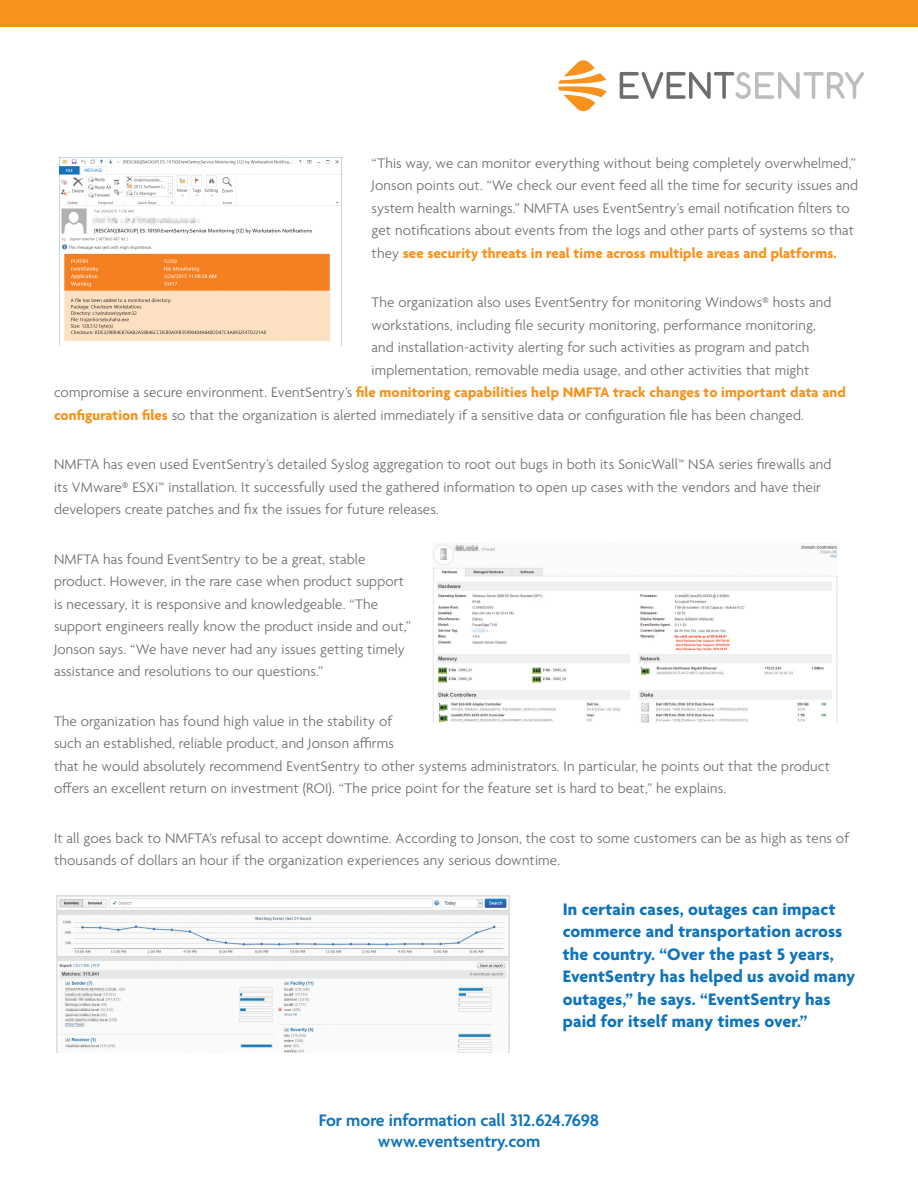
<style>
.page{position:relative;width:918px;height:1188px;background:#fff}
.page>*{position:absolute;margin:0;border:0;box-sizing:border-box;transform-origin:0 0}
.t1{font:700 18px/22.5px "Agenda";letter-spacing:.01em;color:#1074bc}
.t2{font:600 18px "Agenda";color:#1074bc}
.t3{font:300 15px/22.5px "Agenda";letter-spacing:.01em;color:#6c6d70}
.t4{font:700 15px "Agenda";letter-spacing:.01em;color:#f7931d}
.s1{font-weight:700;color:#f7931d}
.s2{font-weight:300;color:#6c6d70}
</style>
<div class="page">
<svg style="left:620px;top:72px;width:244px;height:27px"></svg>
<svg style="left:558px;top:60px;width:49px;height:52px"></svg>
<div style="left:0;top:0;width:918px;height:27px;background:#f7931d"></div>
<img style="left:433px;top:544px;width:405px;height:179px">
<img style="left:60px;top:157px;width:281px;height:184px">
<img style="left:57px;top:896px;width:453px;height:157px">
<p class="t3" style="left:372px;top:153px;width:488px">“This way, we can monitor everything without being completely overwhelmed,” Jonson points out. “We check our event feed all the time for security issues and system health warnings.” NMFTA uses EventSentry’s email notification filters to get notifications about events from the logs and other parts of systems so that they <span class="s1">see security threats in real time across multiple areas and platforms.</span></p>
<p class="t3" style="left:372px;top:292px;width:461px">The organization also uses EventSentry for monitoring Windows® hosts and</p>
<p class="t3" style="left:372px;top:315px;width:446px">workstations, including file security monitoring, performance monitoring,</p>
<p class="t3" style="left:372px;top:337px;width:439px">and installation-activity alerting for such activities as program and patch</p>
<p class="t3" style="left:372px;top:360px;width:439px">implementation, removable media usage, and other activities that might</p>
<p class="t4" style="left:54px;top:384px;width:794px"><span class="s2">compromise a secure environment. EventSentry’s</span> file monitoring capabilities help NMFTA track changes to important data and</p>
<p class="t3" style="left:54px;top:405px;width:751px"><span class="s1">configuration files</span> so that the organization is alerted immediately if a sensitive data or configuration file has been changed.</p>
<p class="t3" style="left:54px;top:454px;width:779px">NMFTA has even used EventSentry’s detailed Syslog aggregation to root out bugs in both its SonicWall™ NSA series firewalls and its VMware® ESXi™ installation. It successfully used the gathered information to open up cases with the vendors and have their developers create patches and fix the issues for future releases.</p>
<p class="t3" style="left:54px;top:549px;width:358px">NMFTA has found EventSentry to be a great, stable product. However, in the rare case when product support is necessary, it is responsive and knowledgeable. “The support engineers really know the product inside and out,” Jonson says. “We have never had any issues getting timely assistance and resolutions to our questions.”</p>
<p class="t3" style="left:54px;top:711px;width:778px">The organization has found high value in the stability of<br>such an established, reliable product, and Jonson affirms<br>that he would absolutely recommend EventSentry to other systems administrators. In particular, he points out that the product offers an excellent return on investment (ROI). “The price point for the feature set is hard to beat,” he explains.</p>
<p class="t3" style="left:54px;top:828px;width:797px">It all goes back to NMFTA’s refusal to accept downtime. According to Jonson, the cost to some customers can be as high as tens of thousands of dollars an hour if the organization experiences any serious downtime.</p>
<p class="t1" style="left:563px;top:899px;width:294px">In certain cases, outages can impact commerce and transportation across the country. “Over the past 5 years, EventSentry has helped us avoid many outages,” he says. “EventSentry has paid for itself many times over.”</p>
<p class="t2" style="left:319px;top:1110px;width:282px">For more information call 312.624.7698</p>
<p class="t2" style="left:378px;top:1132px;width:164px">www.eventsentry.com</p>
</div>
